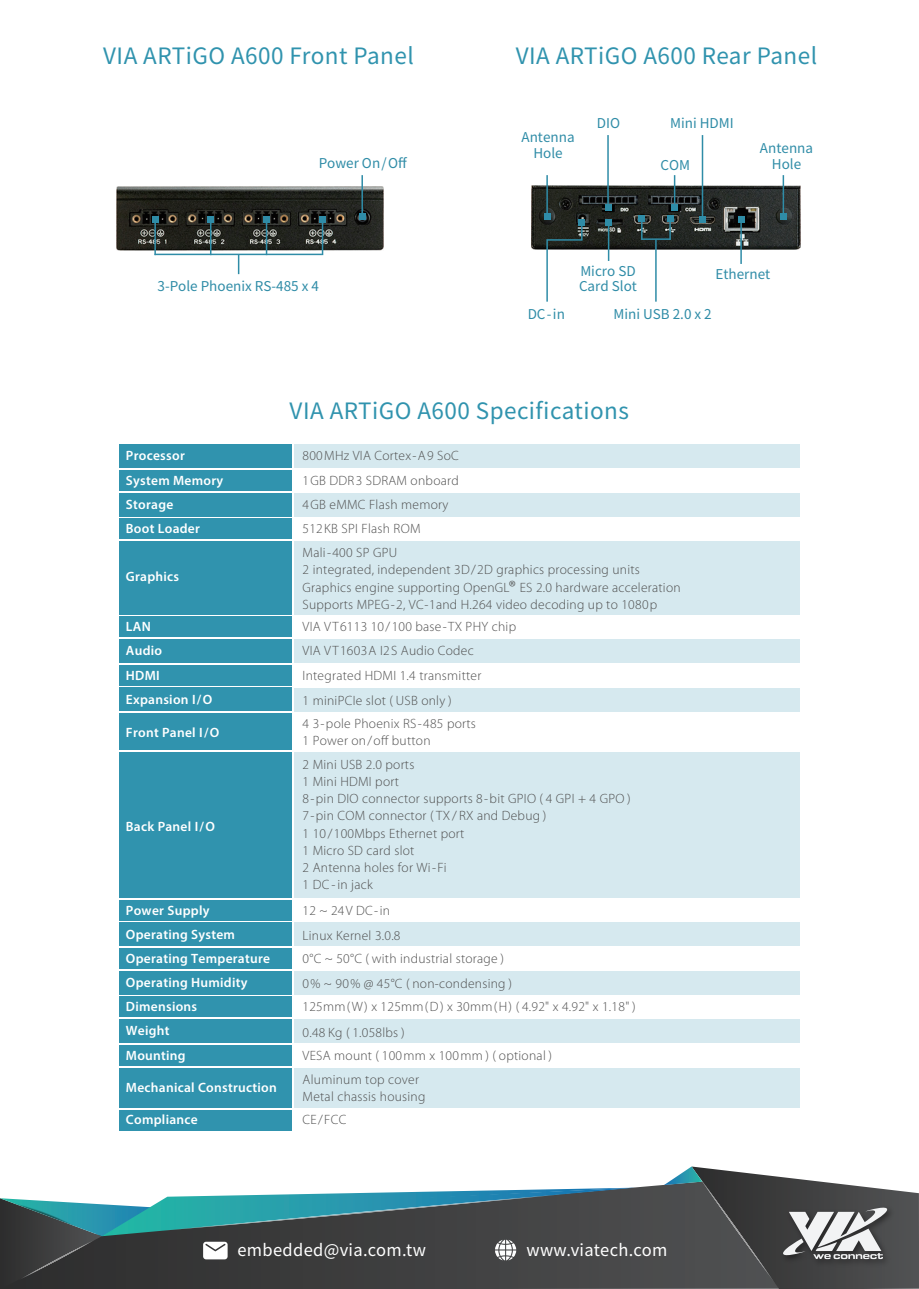
<style>
.page{position:relative;width:919px;height:1289px;background:#fff}
.page>*{position:absolute;margin:0;border:0;box-sizing:border-box;transform-origin:0 0}
.t1{font:22.5px "Noto Sans JP";letter-spacing:.02em;color:#3093ae}
.t2{font:16.5px "Noto Sans CJ Ktc";letter-spacing:.02em;color:#fff}
.t3{font:300 13.5px/17.2px "Myriad Pro";letter-spacing:.02em;color:#4f4f4f}
.t4{font:600 13.5px "Myriad Pro";letter-spacing:.02em;color:#fff}
.t5{font:13.5px/16.2px "Noto Sans CJ Ktc";color:#2f8ca7;text-align:center}
.s1{font-size:18px}
</style>
<div class="page">
<div style="left:635px;top:1185px;width:29px;height:103px;background:#4b4b4c"></div>
<svg style="left:664px;top:1166px;width:254px;height:122px"></svg>
<svg style="left:0;top:1187px;width:635px;height:101px;background:#4b6063"></svg>
<div style="left:294px;top:444px;width:505px;height:24px;background:#d6e9ef"></div>
<div style="left:119px;top:444px;width:172px;height:24px;background:#3093ae"></div>
<div style="left:119px;top:470px;width:172px;height:20px;background:#3093ae"></div>
<img style="left:117px;top:186px;width:266px;height:64px">
<hr style="left:361px;top:175px;width:2px;height:43px;background:#2f8ca7">
<div style="left:359px;top:213px;width:6px;height:7px;background:#2f8ca7"></div>
<hr style="left:154px;top:218px;width:2px;height:37px;background:#2f8ca7">
<div style="left:152px;top:216px;width:6px;height:7px;background:#2f8ca7"></div>
<hr style="left:210px;top:218px;width:1px;height:37px;background:#2f8ca7">
<div style="left:207px;top:216px;width:7px;height:7px;background:#2f8ca7"></div>
<hr style="left:266px;top:218px;width:1px;height:37px;background:#2f8ca7">
<div style="left:263px;top:216px;width:7px;height:7px;background:#2f8ca7"></div>
<hr style="left:322px;top:218px;width:1px;height:37px;background:#2f8ca7">
<div style="left:319px;top:216px;width:7px;height:7px;background:#2f8ca7"></div>
<hr style="left:154px;top:254px;width:168px;height:1px;background:#2f8ca7">
<svg style="left:238px;top:255px;width:1px;height:19px"></svg>
<img style="left:532px;top:186px;width:268px;height:63px">
<hr style="left:782px;top:175px;width:2px;height:43px;background:#2f8ca7">
<div style="left:780px;top:213px;width:6px;height:7px;background:#2f8ca7"></div>
<hr style="left:546px;top:175px;width:2px;height:43px;background:#2f8ca7">
<div style="left:544px;top:213px;width:6px;height:7px;background:#2f8ca7"></div>
<hr style="left:673px;top:175px;width:2px;height:34px;background:#2f8ca7">
<div style="left:671px;top:204px;width:6px;height:7px;background:#2f8ca7"></div>
<hr style="left:701px;top:135px;width:2px;height:86px;background:#2f8ca7">
<div style="left:699px;top:216px;width:6px;height:7px;background:#2f8ca7"></div>
<hr style="left:607px;top:135px;width:1px;height:74px;background:#2f8ca7">
<div style="left:604px;top:204px;width:7px;height:7px;background:#2f8ca7"></div>
<hr style="left:740px;top:218px;width:1px;height:46px;background:#2f8ca7">
<div style="left:737px;top:216px;width:7px;height:7px;background:#2f8ca7"></div>
<svg style="left:641px;top:222px;width:1px;height:16px"></svg>
<div style="left:638px;top:216px;width:7px;height:6px;background:#2f8ca7"></div>
<svg style="left:667px;top:216px;width:6px;height:24px"></svg>
<hr style="left:641px;top:238px;width:29px;height:2px;background:#2f8ca7">
<hr style="left:655px;top:239px;width:1px;height:63px;background:#2f8ca7">
<hr style="left:608px;top:221px;width:1px;height:40px;background:#2f8ca7">
<div style="left:605px;top:219px;width:6px;height:7px;background:#2f8ca7"></div>
<svg style="left:545px;top:219px;width:38px;height:83px"></svg>
<div style="left:578px;top:219px;width:7px;height:7px;background:#2f8ca7"></div>
<div style="left:294px;top:493px;width:505px;height:23px;background:#d6e9ef"></div>
<div style="left:119px;top:493px;width:172px;height:23px;background:#3093ae"></div>
<div style="left:119px;top:518px;width:172px;height:21px;background:#3093ae"></div>
<div style="left:294px;top:541px;width:505px;height:73px;background:#d6e9ef"></div>
<div style="left:119px;top:541px;width:172px;height:73px;background:#3093ae"></div>
<div style="left:119px;top:616px;width:172px;height:21px;background:#3093ae"></div>
<div style="left:294px;top:639px;width:505px;height:24px;background:#d6e9ef"></div>
<div style="left:119px;top:639px;width:172px;height:23px;background:#3093ae"></div>
<div style="left:119px;top:665px;width:172px;height:20px;background:#3093ae"></div>
<div style="left:294px;top:688px;width:505px;height:23px;background:#d6e9ef"></div>
<div style="left:119px;top:687px;width:172px;height:24px;background:#3093ae"></div>
<div style="left:119px;top:713px;width:172px;height:37px;background:#3093ae"></div>
<div style="left:294px;top:752px;width:505px;height:145px;background:#d6e9ef"></div>
<div style="left:119px;top:752px;width:172px;height:145px;background:#3093ae"></div>
<div style="left:119px;top:900px;width:172px;height:20px;background:#3093ae"></div>
<div style="left:294px;top:922px;width:505px;height:24px;background:#d6e9ef"></div>
<div style="left:119px;top:922px;width:172px;height:24px;background:#3093ae"></div>
<div style="left:119px;top:948px;width:172px;height:20px;background:#3093ae"></div>
<div style="left:294px;top:971px;width:505px;height:23px;background:#d6e9ef"></div>
<div style="left:119px;top:970px;width:172px;height:24px;background:#3093ae"></div>
<div style="left:119px;top:996px;width:172px;height:20px;background:#3093ae"></div>
<div style="left:294px;top:1019px;width:505px;height:23px;background:#d6e9ef"></div>
<div style="left:119px;top:1019px;width:172px;height:23px;background:#3093ae"></div>
<div style="left:119px;top:1044px;width:172px;height:21px;background:#3093ae"></div>
<div style="left:294px;top:1067px;width:505px;height:40px;background:#d6e9ef"></div>
<div style="left:119px;top:1067px;width:172px;height:40px;background:#3093ae"></div>
<div style="left:119px;top:1109px;width:172px;height:21px;background:#3093ae"></div>
<h1 class="t1" style="left:103px;top:43px;width:312px">VIA ARTiGO A600 Front Panel</h1>
<h1 class="t1" style="left:515px;top:43px;width:303px">VIA ARTiGO A600 Rear Panel</h1>
<p class="t5" style="left:318px;top:155px;width:90px">Power On/Off</p>
<p class="t5" style="left:157px;top:278px;width:163px">3-Pole Phoenix RS-485 x 4</p>
<p class="t5" style="left:521px;top:129px;width:55px">Antenna<br>Hole</p>
<p class="t5" style="left:597px;top:115px;width:25px">DIO</p>
<p class="t5" style="left:670px;top:115px;width:65px">Mini HDMI</p>
<p class="t5" style="left:660px;top:157px;width:31px">COM</p>
<p class="t5" style="left:760px;top:140px;width:55px">Antenna<br>Hole</p>
<p class="t5" style="left:579px;top:264px;width:60px;line-height:15px;text-align:left">Micro SD<br>Card Slot</p>
<p class="t5" style="left:715px;top:266px;width:56px">Ethernet</p>
<p class="t5" style="left:527px;top:306px;width:39px">DC-in</p>
<p class="t5" style="left:613px;top:306px;width:100px">Mini USB 2.0 x 2</p>
<h1 class="t1" style="left:289px;top:398px;width:341px">VIA ARTiGO A600 Specifications</h1>
<p class="t4" style="left:126px;top:447px;width:60px">Processor</p>
<p class="t3" style="left:302px;top:447px;width:158px">800MHz VIA Cortex-A9 SoC</p>
<p class="t4" style="left:126px;top:471px;width:99px">System Memory</p>
<p class="t3" style="left:302px;top:472px;width:158px">1GB DDR3 SDRAM onboard</p>
<p class="t4" style="left:126px;top:495px;width:49px">Storage</p>
<p class="t3" style="left:302px;top:496px;width:147px">4GB eMMC Flash memory</p>
<p class="t4" style="left:126px;top:520px;width:75px">Boot Loader</p>
<p class="t3" style="left:302px;top:520px;width:119px">512KB SPI Flash ROM</p>
<p class="t4" style="left:126px;top:568px;width:55px">Graphics</p>
<p class="t3" style="left:302px;top:544px;width:379px">Mali-400 SP GPU<br>2 integrated, independent 3D/2D graphics processing units Graphics engine supporting OpenGL<span class="s1">®</span> ES 2.0 hardware acceleration Supports MPEG-2, VC-1and H.264 video decoding up to 1080p</p>
<p class="t4" style="left:126px;top:618px;width:26px">LAN</p>
<p class="t3" style="left:302px;top:618px;width:215px">VIA VT6113 10/100 base-TX PHY chip</p>
<p class="t4" style="left:126px;top:642px;width:38px">Audio</p>
<p class="t3" style="left:302px;top:642px;width:173px">VIA VT1603A I2S Audio Codec</p>
<p class="t4" style="left:126px;top:666px;width:35px">HDMI</p>
<p class="t3" style="left:302px;top:666px;width:180px">Integrated HDMI 1.4 transmitter</p>
<p class="t4" style="left:126px;top:690px;width:88px">Expansion I/O</p>
<p class="t3" style="left:302px;top:692px;width:150px">1 miniPCIe slot ( USB only )</p>
<p class="t4" style="left:126px;top:724px;width:95px">Front Panel I/O</p>
<p class="t3" style="left:302px;top:715px;width:175px">4 3-pole Phoenix RS-485 ports<br>1 Power on/off button</p>
<p class="t4" style="left:126px;top:817px;width:91px">Back Panel I/O</p>
<p class="t3" style="left:302px;top:755px;width:329px">2 Mini USB 2.0 ports<br>1 Mini HDMI port<br>8-pin DIO connector supports 8-bit GPIO ( 4 GPI + 4 GPO )<br>7-pin COM connector ( TX/ RX and Debug )<br>1 10/100Mbps Ethernet port<br>1 Micro SD card slot<br>2 Antenna holes for Wi-Fi<br>1 DC- in jack</p>
<p class="t4" style="left:126px;top:901px;width:85px">Power Supply</p>
<p class="t3" style="left:302px;top:901px;width:89px">12 ~ 24V DC-in</p>
<p class="t4" style="left:126px;top:925px;width:111px">Operating System</p>
<p class="t3" style="left:302px;top:927px;width:99px">Linux Kernel 3.0.8</p>
<p class="t4" style="left:126px;top:949px;width:146px">Operating Temperature</p>
<p class="t3" style="left:302px;top:950px;width:203px">0°C ~ 50°C ( with industrial storage )</p>
<p class="t4" style="left:126px;top:973px;width:123px">Operating Humidity</p>
<p class="t3" style="left:302px;top:975px;width:211px">0% ~ 90% @ 45°C ( non-condensing )</p>
<p class="t4" style="left:126px;top:998px;width:73px">Dimensions</p>
<p class="t3" style="left:302px;top:998px;width:334px">125mm(W) x 125mm(D) x 30mm(H) ( 4.92" x 4.92" x 1.18" )</p>
<p class="t4" style="left:126px;top:1022px;width:45px">Weight</p>
<p class="t3" style="left:302px;top:1023px;width:103px">0.48 Kg ( 1.058lbs )</p>
<p class="t4" style="left:126px;top:1046px;width:61px">Mounting</p>
<p class="t3" style="left:302px;top:1046px;width:251px">VESA mount ( 100mm x 100mm ) ( optional )</p>
<p class="t4" style="left:126px;top:1078px;width:152px">Mechanical Construction</p>
<p class="t3" style="left:302px;top:1070px;width:124px">Aluminum top cover<br>Metal chassis housing</p>
<p class="t4" style="left:126px;top:1111px;width:73px">Compliance</p>
<p class="t3" style="left:302px;top:1111px;width:45px">CE/FCC</p>
<p class="t2" style="left:237px;top:1240px;width:190px">embedded@via.com.tw</p>
<p class="t2" style="left:526px;top:1240px;width:142px">www.viatech.com</p>
</div>
